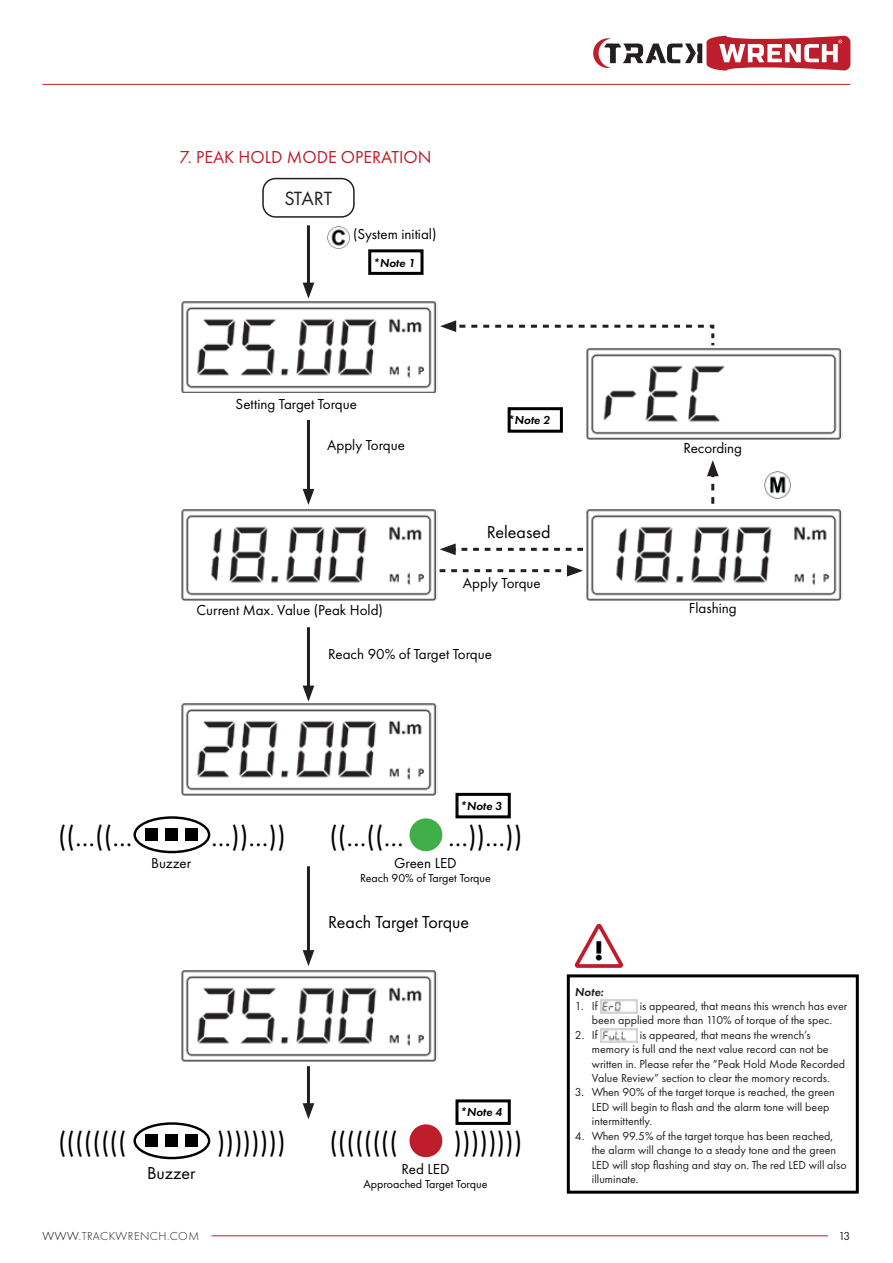
<style>
.page{position:relative;width:893px;height:1263px;background:#fff}
.page>*{position:absolute;margin:0;border:0;box-sizing:border-box;transform-origin:0 0}
.t1{font:29.25px "Futura PT";color:#000}
.t2{font:700 28.2px "Futura PT";color:#000}
.t3{font:19.95px "Futura PT";letter-spacing:-.02em;color:#231f20}
.t4{font:18px "Futura PT";color:#000}
.t5{font:18px "Futura PT";color:#be1d2c}
.t6{font:15px "Futura PT";color:#000}
.t7{font:12px/14.4px "Futura PT";color:#231f20}
.t8{font:12px "Futura PT";color:#000}
.t9{font:italic 600 12px "Futura PT";color:#000}
.t10{font:300 12px "Futura PT";letter-spacing:.04em;color:#231f20}
.t11{font:italic 600 12px "Futura PT";color:#231f20}
.s1{color:#000}
</style>
<div class="page">
<img style="left:181px;top:509px;width:256px;height:92px">
<img style="left:181px;top:703px;width:256px;height:93px">
<hr style="left:307px;top:627px;width:3px;height:64px;background:#231f20">
<svg style="left:303px;top:685px;width:11px;height:17px"></svg>
<div style="left:567px;top:974px;width:292px;height:220px;border:3px solid #000"></div>
<svg style="left:574px;top:923px;width:50px;height:45px"></svg>
<div style="left:262px;top:178px;width:93px;height:40px;border:2px solid #231f20;border-radius:13px"></div>
<img style="left:181px;top:301px;width:256px;height:92px">
<hr style="left:307px;top:225px;width:3px;height:63px;background:#231f20">
<svg style="left:303px;top:283px;width:11px;height:16px"></svg>
<img style="left:327px;top:227px;width:22px;height:22px">
<hr style="left:307px;top:420px;width:3px;height:75px;background:#231f20">
<svg style="left:303px;top:489px;width:11px;height:16px"></svg>
<img style="left:181px;top:970px;width:256px;height:92px">
<hr style="left:307px;top:866px;width:3px;height:90px;background:#231f20">
<svg style="left:303px;top:950px;width:11px;height:16px"></svg>
<div style="left:133px;top:1122px;width:77px;height:37px;border:2px solid #000;border-radius:50%"></div>
<div style="left:146px;top:1134px;width:12px;height:13px;background:#000"></div>
<div style="left:166px;top:1134px;width:12px;height:13px;background:#000"></div>
<div style="left:186px;top:1134px;width:12px;height:13px;background:#000"></div>
<div style="left:409px;top:1124px;width:33px;height:33px;background:#be1d2c;border-radius:50%"></div>
<hr style="left:307px;top:1066px;width:3px;height:43px;background:#231f20">
<svg style="left:303px;top:1103px;width:11px;height:16px"></svg>
<img style="left:586px;top:509px;width:256px;height:92px">
<img style="left:586px;top:348px;width:256px;height:91px">
<svg style="left:440px;top:565px;width:143px;height:11px"></svg>
<svg style="left:440px;top:543px;width:143px;height:12px"></svg>
<svg style="left:707px;top:460px;width:12px;height:44px"></svg>
<svg style="left:440px;top:320px;width:275px;height:26px"></svg>
<img style="left:600px;top:1000px;width:37px;height:13px">
<img style="left:600px;top:1028px;width:37px;height:14px">
<img style="left:764px;top:472px;width:27px;height:26px">
<div style="left:455px;top:1099px;width:56px;height:26px;border:3px solid #000"></div>
<div style="left:455px;top:793px;width:56px;height:25px;border:3px solid #000"></div>
<div style="left:508px;top:407px;width:55px;height:26px;border:3px solid #000"></div>
<div style="left:368px;top:249px;width:55px;height:26px;border:3px solid #000"></div>
<hr style="left:212px;top:1235px;width:616px;height:1px;background:#be1d2c">
<svg style="left:593px;top:36px;width:257px;height:35px"></svg>
<hr style="left:43px;top:84px;width:807px;height:1px;background:#be1d2c">
<div style="left:133px;top:816px;width:77px;height:37px;border:2px solid #000;border-radius:50%"></div>
<div style="left:146px;top:828px;width:12px;height:13px;background:#000"></div>
<div style="left:166px;top:828px;width:12px;height:13px;background:#000"></div>
<div style="left:186px;top:828px;width:12px;height:13px;background:#000"></div>
<div style="left:409px;top:818px;width:33px;height:33px;background:#40ae49;border-radius:50%"></div>
<h3 class="t5" style="left:179px;top:146px;width:254px">7. PEAK HOLD MODE OPERATION</h3>
<h3 class="t3" style="left:284px;top:187px;width:49px">START</h3>
<p class="t6" style="left:353px;top:225px;width:85px">(System initial)</p>
<p class="t9" style="left:373px;top:255px;width:44px">*Note 1</p>
<p class="t6" style="left:236px;top:395px;width:123px">Setting Target Torque</p>
<p class="t6" style="left:327px;top:436px;width:79px">Apply Torque</p>
<p class="t9" style="left:508px;top:412px;width:44px">*Note 2</p>
<h3 class="t4" style="left:487px;top:521px;width:65px">Released</h3>
<p class="t6" style="left:463px;top:574px;width:79px">Apply Torque</p>
<p class="t6" style="left:197px;top:601px;width:188px">Current Max. Value (Peak Hold)</p>
<p class="t6" style="left:328px;top:645px;width:165px">Reach 90% of Target Torque</p>
<p class="t6" style="left:683px;top:439px;width:60px">Recording</p>
<p class="t6" style="left:689px;top:599px;width:49px">Flashing</p>
<p class="t9" style="left:460px;top:798px;width:44px">*Note 3</p>
<h1 class="t1" style="left:58px;top:819px;width:76px">((...((...</h1>
<h1 class="t1" style="left:329px;top:819px;width:76px">((...((...</h1>
<p class="t6" style="left:394px;top:854px;width:64px">Green LED</p>
<p class="t8" style="left:360px;top:871px;width:132px">Reach 90% of Target Torque</p>
<p class="t6" style="left:151px;top:854px;width:42px">Buzzer</p>
<h3 class="t4" style="left:328px;top:911px;width:143px">Reach Target Torque</h3>
<h1 class="t1" style="left:58px;top:1125px;width:70px">((((((((</h1>
<h1 class="t1" style="left:329px;top:1125px;width:70px">((((((((</h1>
<p class="t9" style="left:460px;top:1104px;width:44px">*Note 4</p>
<h3 class="t4" style="left:147px;top:1162px;width:50px">Buzzer</h3>
<p class="t6" style="left:402px;top:1160px;width:49px">Red LED</p>
<p class="t8" style="left:363px;top:1177px;width:126px">Approached Target Torque</p>
<h2 class="t2" style="left:594px;top:933px;width:11px">!</h2>
<p class="t11" style="left:575px;top:984px;width:30px">Note:</p>
<p class="t7" style="left:575px;top:999px;width:24px">1. If</p>
<p class="t7" style="left:592px;top:999px;width:257px;text-indent:48px">is appeared, that means this wrench has ever been applied more than 110% of torque of the spec.</p>
<p class="t7" style="left:575px;top:1027px;width:24px">2. If</p>
<p class="t7" style="left:592px;top:1027px;width:255px;text-indent:48px">is appeared, that means the wrench’s memory is full and the next value record can not be written in. Please refer the “Peak Hold Mode Recorded Value Review” section to clear the momory records.</p>
<p class="t7" style="left:592px;top:1085px;width:244px;text-indent:-17px">3. When 90% of the target torque is reached, the green<br>LED will begin to flash and the alarm tone will beep intermittently.</p>
<p class="t7" style="left:592px;top:1128px;width:256px;text-indent:-17px">4. When 99.5% of the target torque has been reached, the alarm will change to a steady tone and the green LED will stop flashing and stay on. The red LED will also illuminate.</p>
<p class="t10" style="left:43px;top:1229px;width:158px"><span class="s1">WWW.</span>TRACKWRENCH.COM</p>
<p class="t7" style="left:838px;top:1229px;width:13px">13</p>
</div>
